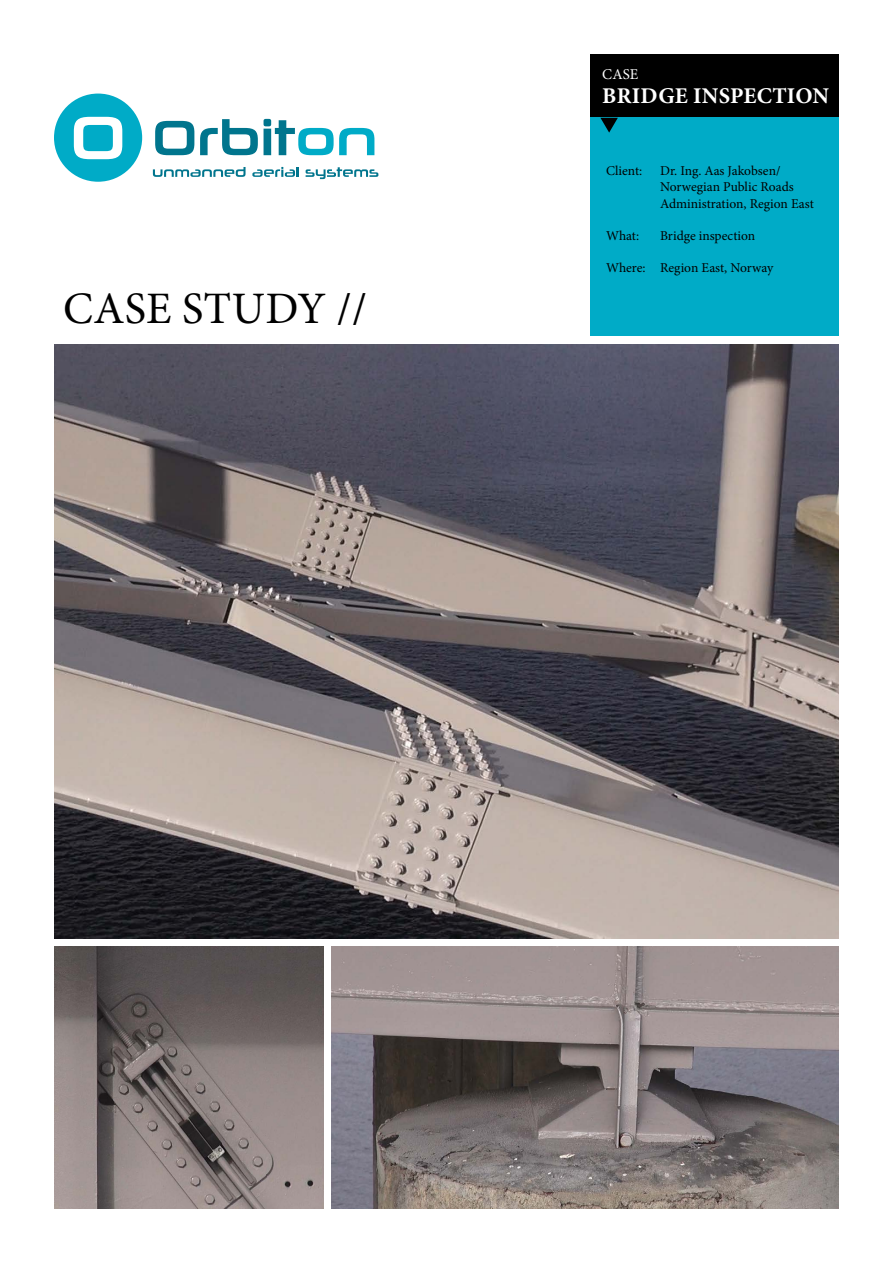
<style>
.page{position:relative;width:893px;height:1263px;background:#fff}
.page>*{position:absolute;margin:0;border:0;box-sizing:border-box;transform-origin:0 0}
.t1{font:45px "Minion Pro";letter-spacing:.005em;color:#000}
.t2{font:700 22.5px "Minion Pro";letter-spacing:.01em;color:#fff}
.t3{font:15px "Minion Pro";color:#fff}
.t4{font:13.5px/16.2px "Minion Pro";color:#000}
</style>
<div class="page">
<img style="left:54px;top:344px;width:785px;height:594px">
<img style="left:54px;top:947px;width:269px;height:262px">
<img style="left:332px;top:947px;width:507px;height:262px">
<div style="left:590px;top:54px;width:249px;height:64px;background:#000"></div>
<div style="left:590px;top:118px;width:249px;height:218px;background:#00abc7"></div>
<svg style="left:600px;top:118px;width:18px;height:15px"></svg>
<svg style="left:155px;top:121px;width:39px;height:34px"></svg>
<svg style="left:200px;top:119px;width:58px;height:36px"></svg>
<svg style="left:264px;top:119px;width:110px;height:36px"></svg>
<svg style="left:153px;top:167px;width:93px;height:10px"></svg>
<svg style="left:252px;top:167px;width:47px;height:10px"></svg>
<svg style="left:306px;top:167px;width:72px;height:12px"></svg>
<svg style="left:54px;top:94px;width:88px;height:88px"></svg>
<h1 class="t1" style="left:63px;top:278px;width:305px">CASE STUDY //</h1>
<p class="t3" style="left:602px;top:64px;width:38px">CASE</p>
<h2 class="t2" style="left:602px;top:80px;width:228px">BRIDGE INSPECTION</h2>
<p class="t4" style="left:606px;top:163px;width:38px">Client:</p>
<p class="t4" style="left:660px;top:163px;width:155px">Dr. Ing. Aas Jakobsen/<br>Norwegian Public Roads<br>Administration, Region East</p>
<p class="t4" style="left:606px;top:228px;width:34px">What:</p>
<p class="t4" style="left:660px;top:228px;width:97px">Bridge inspection</p>
<p class="t4" style="left:606px;top:260px;width:169px">Where: Region East, Norway</p>
</div>
